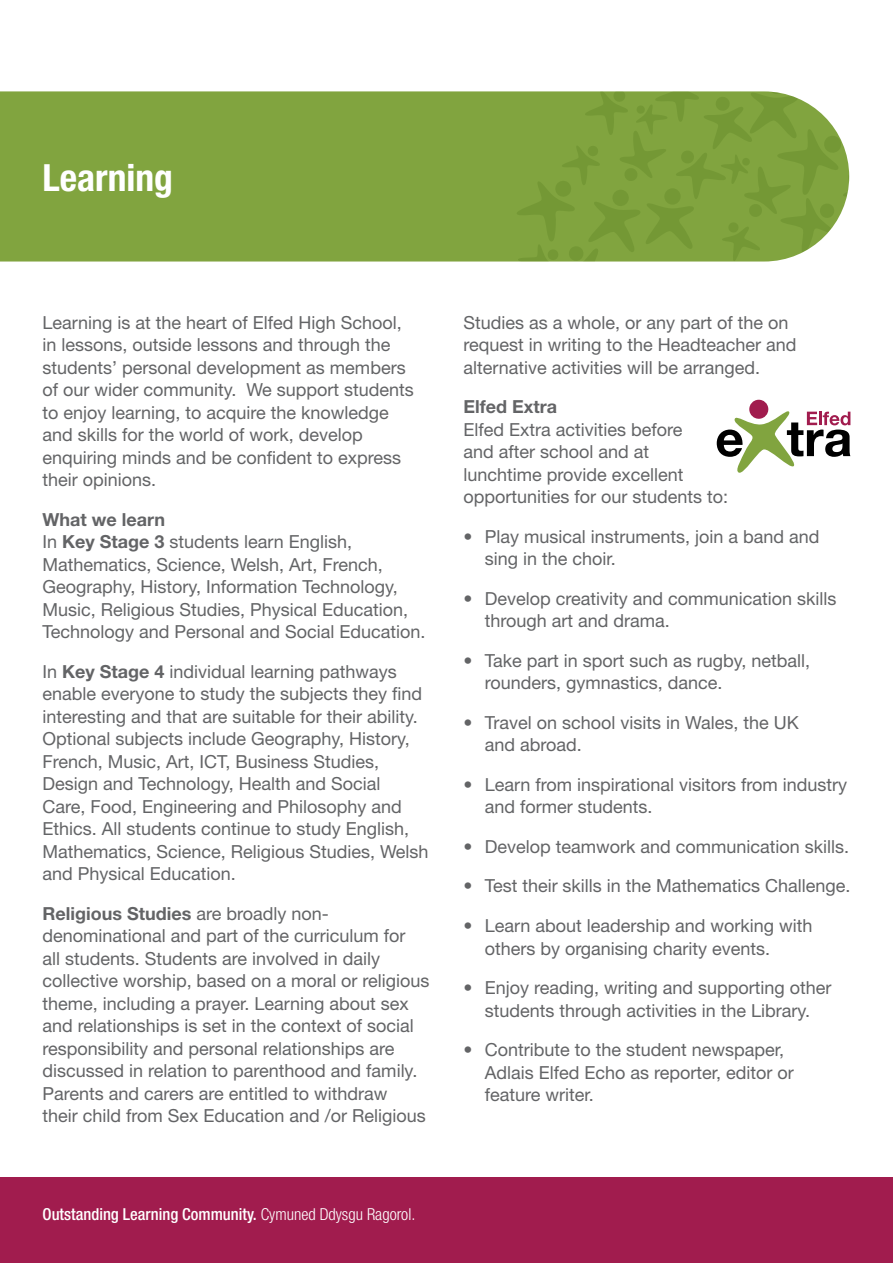
<style>
.page{position:relative;width:893px;height:1263px;background:#fff}
.page>*{position:absolute;margin:0;border:0;box-sizing:border-box;transform-origin:0 0}
.t1{font:700 condensed 37.5px "Helvetica Neue";color:#fff}
.t2{font:18px/22.5px "Helvetica Neue";color:#636466}
.t3{font:700 18px "Helvetica Neue";color:#636466}
.t4{font:500 condensed 16.5px "Helvetica Neue";color:#fff}
.s1{font-weight:700}
.s2{font-weight:300}
</style>
<div class="page">
<div style="left:0;top:91px;width:515px;height:170px;background:#81a43f"></div>
<svg style="left:515px;top:91px;width:334px;height:170px;background:#84a646"></svg>
<div style="left:0;top:1178px;width:893px;height:85px;background:#a11c4e"></div>
<svg style="left:749px;top:399px;width:20px;height:20px"></svg>
<svg style="left:717px;top:408px;width:133px;height:65px"></svg>
<h1 class="t1" style="left:43px;top:155px;width:132px">Learning</h1>
<p class="t2" style="left:43px;top:311px;width:373px">Learning is at the heart of Elfed High School, in lessons, outside lessons and through the students’ personal development as members of our wider community. We support students to enjoy learning, to acquire the knowledge and skills for the world of work, develop enquiring minds and be confident to express their opinions.</p>
<p class="t2" style="left:43px;top:508px;width:385px"><span class="s1">What we learn<br></span>In <span class="s1">Key Stage 3</span> students learn English, Mathematics, Science, Welsh, Art, French, Geography, History, Information Technology, Music, Religious Studies, Physical Education, Technology and Personal and Social Education.</p>
<p class="t2" style="left:43px;top:660px;width:388px">In <span class="s1">Key Stage 4</span> individual learning pathways enable everyone to study the subjects they find interesting and that are suitable for their ability.<br>Optional subjects include Geography, History, French, Music, Art, ICT, Business Studies, Design and Technology, Health and Social<br>Care, Food, Engineering and Philosophy and Ethics. All students continue to study English, Mathematics, Science, Religious Studies, Welsh and Physical Education.</p>
<p class="t2" style="left:43px;top:902px;width:388px"><span class="s1">Religious Studies</span> are broadly non&shy;denominational and part of the curriculum for<br>all students. Students are involved in daily collective worship, based on a moral or religious theme, including a prayer. Learning about sex and relationships is set in the context of social responsibility and personal relationships are discussed in relation to parenthood and family.<br>Parents and carers are entitled to withdraw<br>their child from Sex Education and /or Religious</p>
<p class="t4" style="left:43px;top:1205px;width:374px">Outstanding Learning Community. <span class="s2">Cymuned Ddysgu Ragorol.</span></p>
<p class="t2" style="left:463px;top:311px;width:335px">Studies as a whole, or any part of the on request in writing to the Headteacher and alternative activities will be arranged.</p>
<p class="t3" style="left:463px;top:396px;width:95px">Elfed Extra</p>
<p class="t2" style="left:463px;top:418px;width:266px">Elfed Extra activities before<br>and after school and at lunchtime provide excellent opportunities for our students to:</p>
<p class="t2" style="left:485px;top:525px;width:336px;text-indent:-21px">• Play musical instruments, join a band and sing in the choir.</p>
<p class="t2" style="left:485px;top:587px;width:353px;text-indent:-21px">• Develop creativity and communication skills through art and drama.</p>
<p class="t2" style="left:485px;top:649px;width:327px;text-indent:-21px">• Take part in sport such as rugby, netball, rounders, gymnastics, dance.</p>
<p class="t2" style="left:485px;top:711px;width:316px;text-indent:-21px">• Travel on school visits in Wales, the UK and abroad.</p>
<p class="t2" style="left:485px;top:773px;width:364px;text-indent:-21px">• Learn from inspirational visitors from industry and former students.</p>
<p class="t2" style="left:463px;top:835px;width:387px">• Develop teamwork and communication skills.</p>
<p class="t2" style="left:463px;top:874px;width:388px">• Test their skills in the Mathematics Challenge.</p>
<p class="t2" style="left:485px;top:914px;width:329px;text-indent:-21px">• Learn about leadership and working with others by organising charity events.</p>
<p class="t2" style="left:463px;top:976px;width:369px;text-align:center">• Enjoy reading, writing and supporting other students through activities in the Library.</p>
<p class="t2" style="left:485px;top:1038px;width:311px;text-indent:-21px">• Contribute to the student newspaper,<br>Adlais Elfed Echo as reporter, editor or feature writer.</p>
</div>
